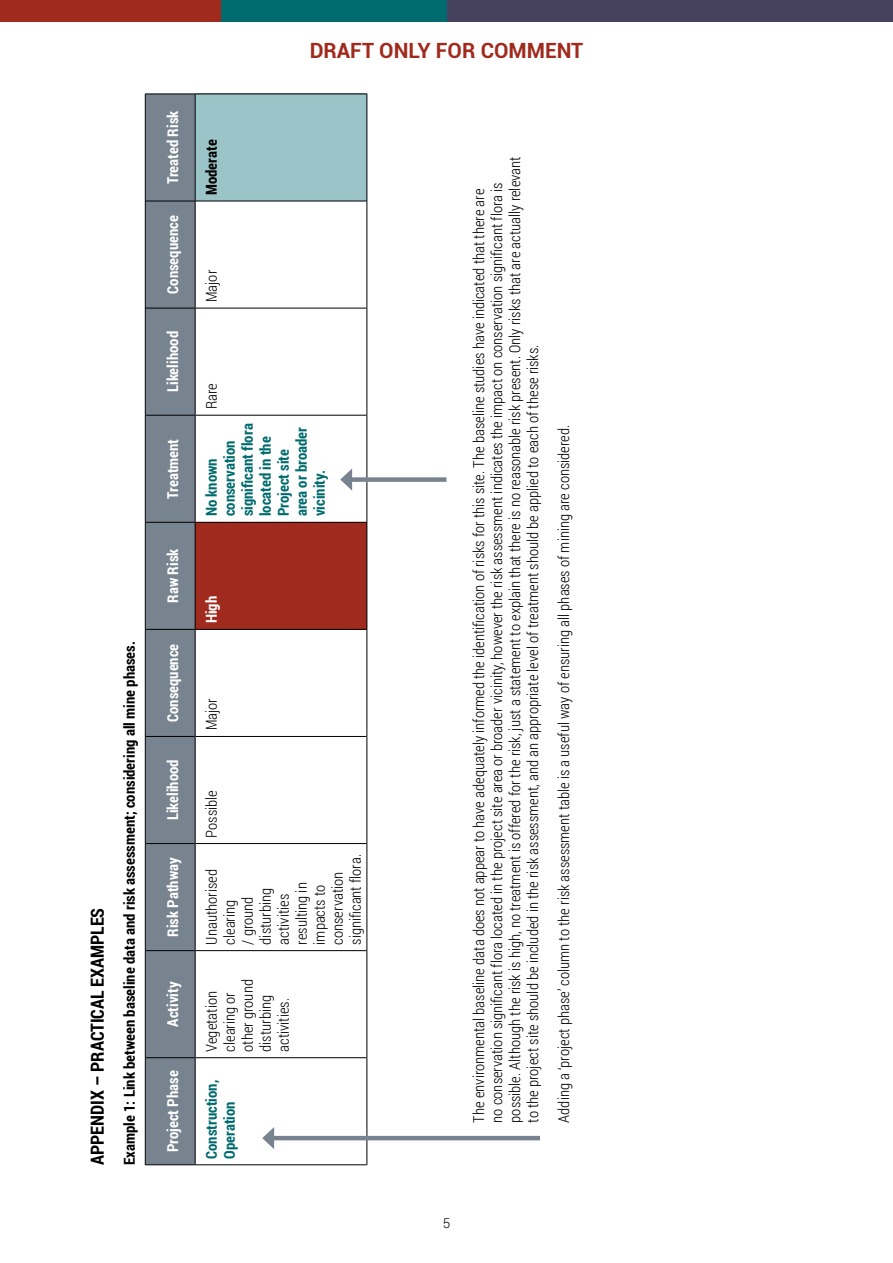
<style>
.page{position:relative;width:893px;height:1263px;background:#fff}
.page>*{position:absolute;margin:0;border:0;box-sizing:border-box;transform-origin:0 0}
.t1{font:700 21px "Roboto";color:#a02a1d}
.Heading{font:700 18px "Roboto Condensed";color:#000}
.Body_Text{font:300 15px/18px "Roboto Condensed";color:#000}
.Body_Text-2{font:700 15px "Roboto Condensed";color:#fff}
.Body_Text-3{font:700 15px/18px "Roboto Condensed";color:#006b6e}
.Sub_heading{font:700 15px "Roboto Condensed";color:#000}
.Body_Text-4{font:700 15px "Roboto Condensed";color:#000}
.t2{font:300 13.5px "Roboto";color:#000}
</style>
<div class="page">
<div style="left:0;top:0;width:221px;height:21px;background:#a02a1d"></div>
<div style="left:446px;top:0;width:447px;height:21px;background:#45415d"></div>
<div style="left:221px;top:0;width:225px;height:21px;background:#006b6e"></div>
<div style="left:146px;top:95px;width:49px;height:1069px;background:#77848f"></div>
<div style="left:195px;top:522px;width:172px;height:107px;background:#a02a1d"></div>
<div style="left:195px;top:94px;width:172px;height:107px;background:#9ac4c7"></div>
<hr style="left:145px;top:1058px;width:1px;height:107px;background:#000">
<hr style="left:146px;top:1164px;width:49px;height:1px;background:#000">
<hr style="left:145px;top:951px;width:1px;height:107px;background:#000">
<hr style="left:146px;top:1057px;width:49px;height:1px;background:#000">
<hr style="left:145px;top:843px;width:1px;height:108px;background:#000">
<hr style="left:146px;top:950px;width:49px;height:1px;background:#000">
<hr style="left:145px;top:736px;width:1px;height:107px;background:#000">
<hr style="left:146px;top:843px;width:49px;height:1px;background:#000">
<hr style="left:145px;top:629px;width:1px;height:107px;background:#000">
<hr style="left:146px;top:736px;width:49px;height:1px;background:#000">
<hr style="left:145px;top:522px;width:1px;height:107px;background:#000">
<hr style="left:146px;top:629px;width:49px;height:1px;background:#000">
<hr style="left:145px;top:415px;width:1px;height:107px;background:#000">
<hr style="left:146px;top:522px;width:49px;height:1px;background:#000">
<hr style="left:145px;top:308px;width:1px;height:107px;background:#000">
<hr style="left:146px;top:415px;width:49px;height:1px;background:#000">
<hr style="left:145px;top:201px;width:1px;height:107px;background:#000">
<hr style="left:146px;top:308px;width:49px;height:1px;background:#000">
<hr style="left:145px;top:94px;width:1px;height:107px;background:#000">
<hr style="left:146px;top:201px;width:49px;height:1px;background:#000">
<hr style="left:146px;top:94px;width:49px;height:1px;background:#000">
<hr style="left:195px;top:1058px;width:1px;height:107px;background:#000">
<hr style="left:196px;top:1164px;width:171px;height:1px;background:#000">
<hr style="left:195px;top:951px;width:1px;height:107px;background:#000">
<hr style="left:196px;top:1057px;width:171px;height:1px;background:#000">
<hr style="left:195px;top:843px;width:1px;height:108px;background:#000">
<hr style="left:196px;top:950px;width:171px;height:1px;background:#000">
<hr style="left:195px;top:736px;width:1px;height:107px;background:#000">
<hr style="left:196px;top:843px;width:171px;height:1px;background:#000">
<hr style="left:195px;top:629px;width:1px;height:107px;background:#000">
<hr style="left:196px;top:736px;width:171px;height:1px;background:#000">
<hr style="left:195px;top:522px;width:1px;height:107px;background:#000">
<hr style="left:196px;top:629px;width:171px;height:1px;background:#000">
<hr style="left:195px;top:415px;width:1px;height:107px;background:#000">
<hr style="left:196px;top:522px;width:171px;height:1px;background:#000">
<hr style="left:195px;top:308px;width:1px;height:107px;background:#000">
<hr style="left:196px;top:415px;width:171px;height:1px;background:#000">
<hr style="left:195px;top:201px;width:1px;height:107px;background:#000">
<hr style="left:196px;top:308px;width:171px;height:1px;background:#000">
<hr style="left:195px;top:94px;width:1px;height:107px;background:#000">
<hr style="left:196px;top:201px;width:171px;height:1px;background:#000">
<hr style="left:196px;top:94px;width:171px;height:1px;background:#000">
<hr style="left:367px;top:1058px;width:1px;height:107px;background:#000">
<hr style="left:367px;top:951px;width:1px;height:107px;background:#000">
<hr style="left:367px;top:843px;width:1px;height:108px;background:#000">
<hr style="left:367px;top:736px;width:1px;height:107px;background:#000">
<hr style="left:367px;top:629px;width:1px;height:107px;background:#000">
<hr style="left:367px;top:522px;width:1px;height:107px;background:#000">
<hr style="left:367px;top:415px;width:1px;height:107px;background:#000">
<hr style="left:367px;top:308px;width:1px;height:107px;background:#000">
<hr style="left:367px;top:201px;width:1px;height:107px;background:#000">
<hr style="left:367px;top:94px;width:1px;height:107px;background:#000">
<hr style="left:270px;top:1136px;width:270px;height:4px;background:#77848f">
<svg style="left:262px;top:1127px;width:12px;height:22px"></svg>
<div style="left:348px;top:477px;width:98px;height:5px;background:#77848f"></div>
<svg style="left:340px;top:468px;width:12px;height:23px"></svg>
<p class="Heading" style="left:85px;top:1165px;width:259px;rotate:-90deg">APPENDIX – PRACTICAL EXAMPLES</p>
<p class="Sub_heading" style="left:119px;top:1165px;width:525px;rotate:-90deg">Example 1: Link between baseline data and risk assessment; considering all mine phases.</p>
<p class="Body_Text-2" style="left:162px;top:184px;width:75px;rotate:-90deg">Treated Risk</p>
<p class="Body_Text-2" style="left:162px;top:294px;width:80px;rotate:-90deg">Consequence</p>
<p class="Body_Text-2" style="left:162px;top:392px;width:62px;rotate:-90deg">Likelihood</p>
<p class="Body_Text-2" style="left:162px;top:499px;width:61px;rotate:-90deg">Treatment</p>
<p class="Body_Text-2" style="left:162px;top:603px;width:55px;rotate:-90deg">Raw Risk</p>
<p class="Body_Text-2" style="left:162px;top:722px;width:80px;rotate:-90deg">Consequence</p>
<p class="Body_Text-2" style="left:162px;top:820px;width:62px;rotate:-90deg">Likelihood</p>
<p class="Body_Text-2" style="left:162px;top:937px;width:81px;rotate:-90deg">Risk Pathway</p>
<p class="Body_Text-2" style="left:162px;top:1027px;width:47px;rotate:-90deg">Activity</p>
<p class="Body_Text-2" style="left:162px;top:1152px;width:83px;rotate:-90deg">Project Phase</p>
<h1 class="t1" style="left:310px;top:36px;width:275px">DRAFT ONLY FOR COMMENT</h1>
<p class="Body_Text-4" style="left:201px;top:195px;width:57px;rotate:-90deg">Moderate</p>
<p class="Body_Text" style="left:202px;top:302px;width:34px;rotate:-90deg">Major</p>
<p class="Body_Text" style="left:202px;top:409px;width:28px;rotate:-90deg">Rare</p>
<p class="Body_Text-3" style="left:202px;top:516px;width:94px;rotate:-90deg">No known conservation significant flora located in the<br>Project site area or broader vicinity.</p>
<p class="Body_Text-2" style="left:201px;top:623px;width:29px;rotate:-90deg">High</p>
<p class="Body_Text" style="left:202px;top:730px;width:34px;rotate:-90deg">Major</p>
<p class="Body_Text" style="left:202px;top:837px;width:49px;rotate:-90deg">Possible</p>
<p class="Body_Text" style="left:202px;top:945px;width:92px;rotate:-90deg">Unauthorised clearing<br>/ ground disturbing activities resulting in impacts to conservation significant flora.</p>
<p class="Body_Text" style="left:202px;top:1052px;width:74px;rotate:-90deg">Vegetation clearing or other ground disturbing activities.</p>
<p class="Body_Text-3" style="left:202px;top:1159px;width:80px;rotate:-90deg">Construction,<br>Operation</p>
<p class="Body_Text" style="left:469px;top:1123px;width:968px;rotate:-90deg">The environmental baseline data does not appear to have adequately informed the identification of risks for this site. The baseline studies have indicated that there are<br>no conservation significant flora located in the project site area or broader vicinity, however the risk assessment indicates the impact on conservation significant flora is possible. Although the risk is high, no treatment is offered for the risk, just a statement to explain that there is no reasonable risk present. Only risks that are actually relevant to the project site should be included in the risk assessment, and an appropriate level of treatment should be applied to each of these risks.</p>
<p class="Body_Text" style="left:554px;top:1123px;width:699px;rotate:-90deg">Adding a ‘project phase’ column to the risk assessment table is a useful way of ensuring all phases of mining are considered.</p>
<p class="t2" style="left:443px;top:1214px;width:9px">5</p>
</div>
